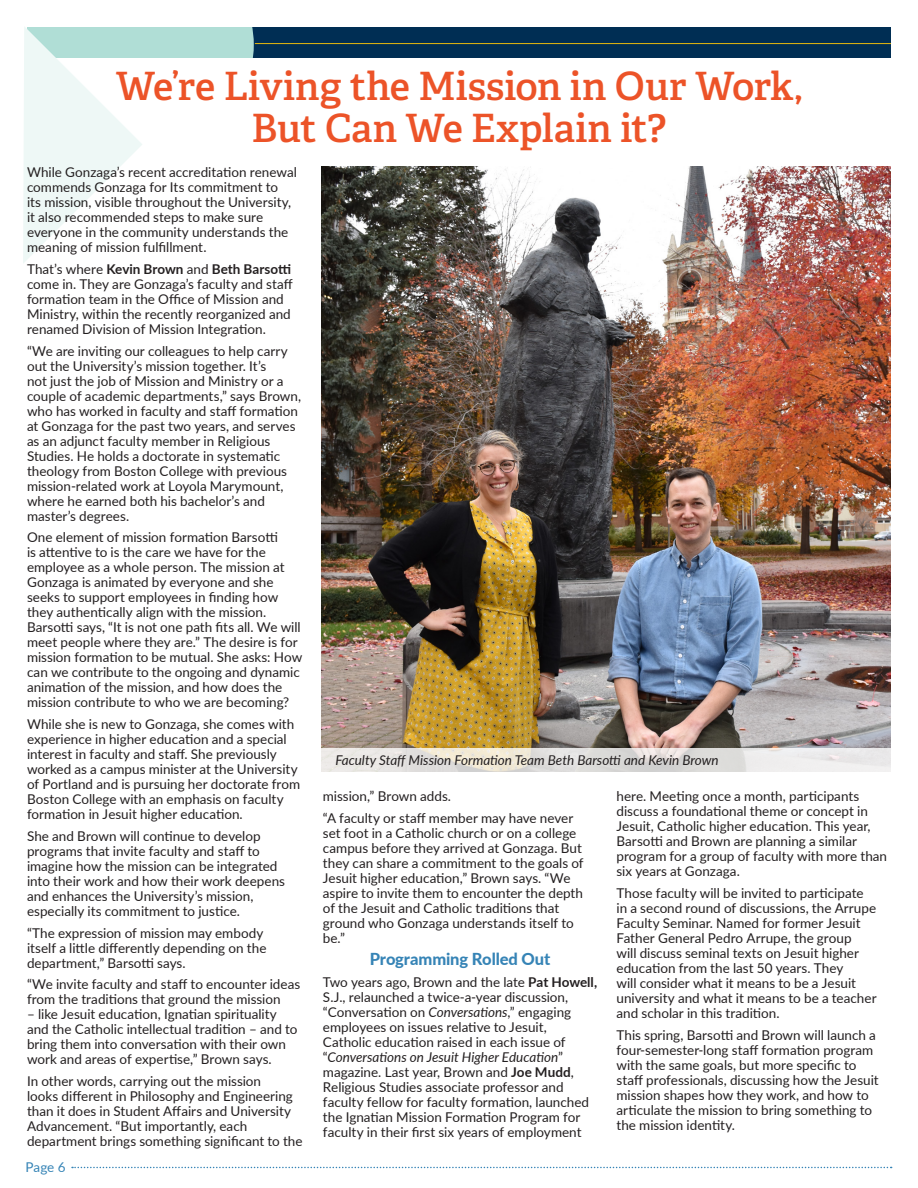
<style>
.page{position:relative;width:918px;height:1188px;background:#fff}
.page>*{position:absolute;margin:0;border:0;box-sizing:border-box;transform-origin:0 0}
.t1{font:600 39px "Adelle";letter-spacing:-.005em;color:#ec5328}
.Body_Text{font:800 16.5px "Lato";letter-spacing:-.01em;color:#3684b6}
.Body_Text-2{font:13.5px/15px "Lato";color:#231f20}
.Cutlines_2{font:italic 13.5px "Lato";color:#231f20}
.t2{font:13.5px "Lato";color:#3684b6}
.s1{font-weight:700}
.s2{font-style:italic}
</style>
<div class="page">
<svg style="left:72px;top:1167px;width:820px;height:1px"></svg>
<div style="left:27px;top:27px;width:864px;height:30px;background:#002e54"></div>
<svg style="left:23px;top:27px;width:231px;height:236px"></svg>
<hr style="left:255px;top:43px;width:636px;height:1px;background:#e8b80e">
<img style="left:322px;top:167px;width:569px;height:581px">
<svg style="left:322px;top:748px;width:569px;height:24px"></svg>
<p class="t1" style="left:116px;top:61px;width:688px">We’re Living the Mission in Our Work,</p>
<p class="t1" style="left:252px;top:103px;width:416px">But Can We Explain it?</p>
<p class="Body_Text-2" style="left:27px;top:164px;width:271px">While Gonzaga’s recent accreditation renewal commends Gonzaga for Its commitment to<br>its mission, visible throughout the University, it also recommended steps to make sure everyone in the community understands the meaning of mission fulfillment.</p>
<p class="Body_Text-2" style="left:27px;top:261px;width:267px">That’s where <span class="s1">Kevin Brown</span> and <span class="s1">Beth Barsotti </span>come in. They are Gonzaga’s faculty and staff formation team in the Office of Mission and Ministry, within the recently reorganized and renamed Division of Mission Integration.</p>
<p class="Body_Text-2" style="left:27px;top:343px;width:276px">“We are inviting our colleagues to help carry out the University’s mission together. It’s<br>not just the job of Mission and Ministry or a couple of academic departments,” says Brown, who has worked in faculty and staff formation at Gonzaga for the past two years, and serves as an adjunct faculty member in Religious Studies. He holds a doctorate in systematic theology from Boston College with previous mission-related work at Loyola Marymount, where he earned both his bachelor’s and master’s degrees.</p>
<p class="Body_Text-2" style="left:27px;top:529px;width:277px">One element of mission formation Barsotti<br>is attentive to is the care we have for the employee as a whole person. The mission at Gonzaga is animated by everyone and she seeks to support employees in finding how they authentically align with the mission.<br>Barsotti says, “It is not one path fits all. We will meet people where they are.” The desire is for mission formation to be mutual. She asks: How can we contribute to the ongoing and dynamic animation of the mission, and how does the mission contribute to who we are becoming?</p>
<p class="Body_Text-2" style="left:27px;top:716px;width:275px">While she is new to Gonzaga, she comes with experience in higher education and a special interest in faculty and staff. She previously worked as a campus minister at the University of Portland and is pursuing her doctorate from Boston College with an emphasis on faculty formation in Jesuit higher education.</p>
<p class="Body_Text-2" style="left:27px;top:828px;width:260px">She and Brown will continue to develop programs that invite faculty and staff to imagine how the mission can be integrated into their work and how their work deepens and enhances the University’s mission, especially its commitment to justice.</p>
<p class="Body_Text-2" style="left:27px;top:925px;width:241px">“The expression of mission may embody itself a little differently depending on the department,” Barsotti says.</p>
<p class="Body_Text-2" style="left:27px;top:976px;width:275px">“We invite faculty and staff to encounter ideas from the traditions that ground the mission</p>
<p class="Body_Text-2" style="left:27px;top:1006px;width:272px">– like Jesuit education, Ignatian spirituality and the Catholic intellectual tradition – and to bring them into conversation with their own work and areas of expertise,” Brown says.</p>
<p class="Body_Text-2" style="left:27px;top:1073px;width:277px">In other words, carrying out the mission<br>looks different in Philosophy and Engineering than it does in Student Affairs and University Advancement. “But importantly, each department brings something significant to the</p>
<p class="t2" style="left:25px;top:1157px;width:42px">Page 6</p>
<p class="Cutlines_2" style="left:335px;top:750px;width:385px">Faculty Staff Mission Formation Team Beth Barsotti and Kevin Brown</p>
<p class="Body_Text-2" style="left:323px;top:788px;width:130px">mission,” Brown adds.</p>
<p class="Body_Text-2" style="left:323px;top:810px;width:262px">“A faculty or staff member may have never set foot in a Catholic church or on a college campus before they arrived at Gonzaga. But they can share a commitment to the goals of Jesuit higher education,” Brown says. “We aspire to invite them to encounter the depth of the Jesuit and Catholic traditions that ground who Gonzaga understands itself to be.”</p>
<p class="Body_Text" style="left:370px;top:947px;width:182px">Programming Rolled Out</p>
<p class="Body_Text-2" style="left:323px;top:974px;width:276px">Two years ago, Brown and the late <span class="s1">Pat Howell, </span>S.J., relaunched a twice-a-year discussion, “Conversation on <span class="s2">Conversations</span>,” engaging employees on issues relative to Jesuit, Catholic education raised in each issue of “<span class="s2">Conversations on Jesuit Higher Education</span>” magazine. Last year, Brown and <span class="s1">Joe Mudd</span>, Religious Studies associate professor and faculty fellow for faculty formation, launched the Ignatian Mission Formation Program for faculty in their first six years of employment</p>
<p class="Body_Text-2" style="left:616px;top:788px;width:272px">here. Meeting once a month, participants discuss a foundational theme or concept in Jesuit, Catholic higher education. This year, Barsotti and Brown are planning a similar program for a group of faculty with more than six years at Gonzaga.</p>
<p class="Body_Text-2" style="left:616px;top:885px;width:262px">Those faculty will be invited to participate in a second round of discussions, the Arrupe Faculty Seminar. Named for former Jesuit Father General Pedro Arrupe, the group<br>will discuss seminal texts on Jesuit higher education from the last 50 years. They<br>will consider what it means to be a Jesuit university and what it means to be a teacher and scholar in this tradition.</p>
<p class="Body_Text-2" style="left:616px;top:1027px;width:264px">This spring, Barsotti and Brown will launch a four-semester-long staff formation program with the same goals, but more specific to staff professionals, discussing how the Jesuit mission shapes how they work, and how to articulate the mission to bring something to the mission identity.</p>
</div>
